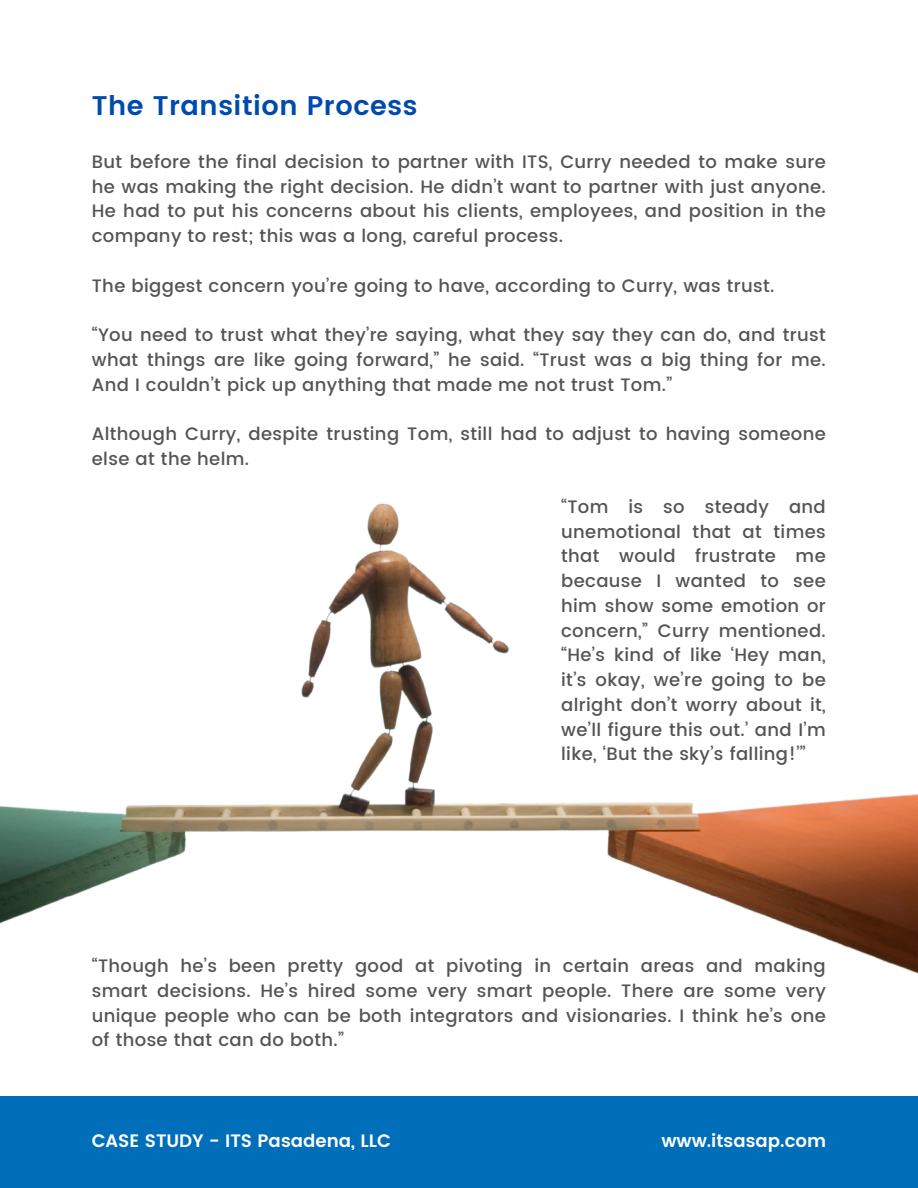
<style>
.page{position:relative;width:918px;height:1188px;background:#fff}
.page>*{position:absolute;margin:0;border:0;box-sizing:border-box;transform-origin:0 0}
.t1{font:600 27px "Poppins";letter-spacing:.02em;color:#004aad}
.t2{font:500 18px/24.8px "Poppins";letter-spacing:.02em;color:#545454;text-align:justify}
.t3{font:600 18px "Poppins";color:#fff}
</style>
<div class="page">
<img style="left:0;top:503px;width:918px;height:471px">
<div style="left:0;top:1096px;width:918px;height:92px;background:#006eb9"></div>
<p class="t1" style="left:92px;top:90px;width:327px">The Transition Process</p>
<p class="t2" style="left:92px;top:149px;width:736px">But before the final decision to partner with ITS, Curry needed to make sure he was making the right decision. He didn’t want to partner with just anyone.<br>He had to put his concerns about his clients, employees, and position in the company to rest; this was a long, careful process.</p>
<p class="t2" style="left:92px;top:273px;width:684px">The biggest concern you’re going to have, according to Curry, was trust.</p>
<p class="t2" style="left:92px;top:323px;width:736px">“You need to trust what they’re saying, what they say they can do, and trust what things are like going forward,” he said. “Trust was a big thing for me.<br>And I couldn’t pick up anything that made me not trust Tom.”</p>
<p class="t2" style="left:92px;top:422px;width:736px">Although Curry, despite trusting Tom, still had to adjust to having someone else at the helm.</p>
<p class="t2" style="left:561px;top:494px;width:266px">“Tom is so steady and unemotional that at times that would frustrate me because I wanted to see him show some emotion or concern,” Curry mentioned. “He’s kind of like ‘Hey man, it’s okay, we’re going to be alright don’t worry about it, we’ll figure this out.’ and I’m like, ‘But the sky’s falling!’”</p>
<p class="t2" style="left:92px;top:953px;width:736px">“Though he’s been pretty good at pivoting in certain areas and making smart decisions. He’s hired some very smart people. There are some very unique people who can be both integrators and visionaries. I think he’s one of those that can do both.”</p>
<p class="t3" style="left:92px;top:1130px;width:301px">CASE STUDY - ITS Pasadena, LLC</p>
<p class="t3" style="left:661px;top:1130px;width:166px">www.itsasap.com</p>
</div>
